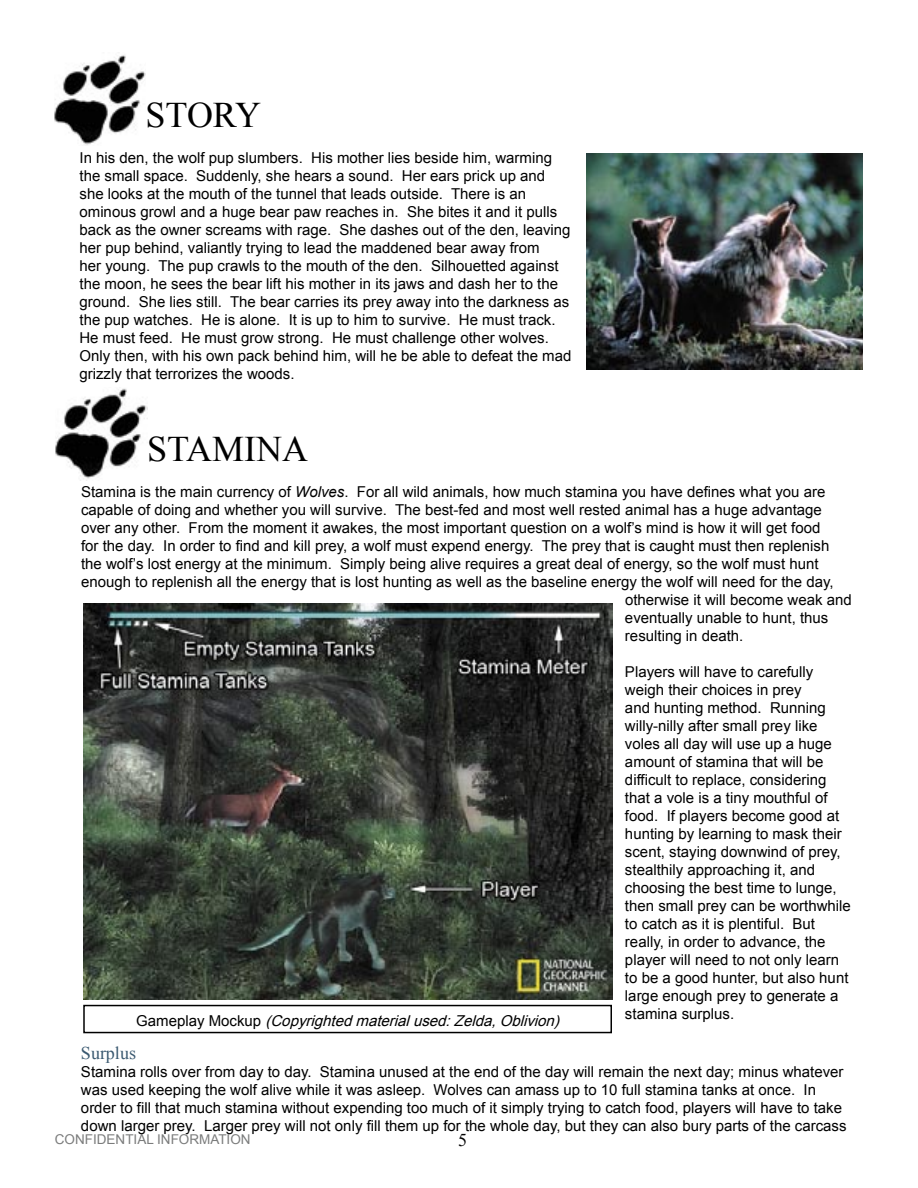
<style>
.page{position:relative;width:918px;height:1188px;background:#fff}
.page>*{position:absolute;margin:0;border:0;box-sizing:border-box;transform-origin:0 0}
.t1{font:36px "Times New Roman";color:#000}
.t2{font:18px "Times New Roman";color:#3a5970}
.t3{font:18px "Times New Roman";color:#000}
.t4{font:15px/18px "Arial";color:#000}
.t5{font:italic 15px "Arial";color:#000}
.t6{font:13.5px "Arial";color:#7b7c7c}
.s1{font-style:italic}
.s2{font-style:normal}
</style>
<div class="page">
<img style="left:54px;top:55px;width:92px;height:90px">
<img style="left:586px;top:153px;width:277px;height:216px">
<img style="left:55px;top:388px;width:92px;height:91px">
<img style="left:83px;top:603px;width:529px;height:397px">
<hr style="left:83px;top:1006px;width:2px;height:27px;background:#000">
<hr style="left:84px;top:1032px;width:527px;height:1px;background:#000">
<hr style="left:610px;top:1006px;width:2px;height:27px;background:#000">
<hr style="left:84px;top:1005px;width:527px;height:1px;background:#000">
<h1 class="t1" style="left:146px;top:91px;width:117px">STORY</h1>
<p class="t4" style="left:80px;top:149px;width:493px">In his den, the wolf pup slumbers. His mother lies beside him, warming the small space. Suddenly, she hears a sound. Her ears prick up and she looks at the mouth of the tunnel that leads outside. There is an ominous growl and a huge bear paw reaches in. She bites it and it pulls back as the owner screams with rage. She dashes out of the den, leaving her pup behind, valiantly trying to lead the maddened bear away from<br>her young. The pup crawls to the mouth of the den. Silhouetted against the moon, he sees the bear lift his mother in its jaws and dash her to the ground. She lies still. The bear carries its prey away into the darkness as the pup watches. He is alone. It is up to him to survive. He must track.<br>He must feed. He must grow strong. He must challenge other wolves.<br>Only then, with his own pack behind him, will he be able to defeat the mad grizzly that terrorizes the woods.</p>
<h1 class="t1" style="left:147px;top:425px;width:163px">STAMINA</h1>
<p class="t4" style="left:81px;top:483px;width:746px">Stamina is the main currency of <span class="s1">Wolves</span>. For all wild animals, how much stamina you have defines what you are</p>
<p class="t4" style="left:81px;top:501px;width:742px">capable of doing and whether you will survive. The best-fed and most well rested animal has a huge advantage</p>
<p class="t4" style="left:81px;top:519px;width:741px">over any other. From the moment it awakes, the most important question on a wolf’s mind is how it will get food</p>
<p class="t4" style="left:81px;top:537px;width:750px">for the day. In order to find and kill prey, a wolf must expend energy. The prey that is caught must then replenish</p>
<p class="t4" style="left:81px;top:555px;width:739px">the wolf’s lost energy at the minimum. Simply being alive requires a great deal of energy, so the wolf must hunt</p>
<p class="t4" style="left:81px;top:573px;width:754px">enough to replenish all the energy that is lost hunting as well as the baseline energy the wolf will need for the day,</p>
<p class="t4" style="left:625px;top:591px;width:228px">otherwise it will become weak and</p>
<p class="t4" style="left:625px;top:609px;width:205px">eventually unable to hunt, thus</p>
<p class="t4" style="left:625px;top:627px;width:120px">resulting in death.</p>
<p class="t4" style="left:625px;top:663px;width:227px">Players will have to carefully weigh their choices in prey<br>and hunting method. Running willy-nilly after small prey like voles all day will use up a huge amount of stamina that will be difficult to replace, considering that a vole is a tiny mouthful of food. If players become good at hunting by learning to mask their scent, staying downwind of prey, stealthily approaching it, and choosing the best time to lunge, then small prey can be worthwhile to catch as it is plentiful. But really, in order to advance, the player will need to not only learn to be a good hunter, but also hunt large enough prey to generate a stamina surplus.</p>
<p class="t2" style="left:81px;top:1040px;width:57px">Surplus</p>
<p class="t4" style="left:81px;top:1062px;width:767px">Stamina rolls over from day to day. Stamina unused at the end of the day will remain the next day; minus whatever was used keeping the wolf alive while it was asleep. Wolves can amass up to 10 full stamina tanks at once. In order to fill that much stamina without expending too much of it simply trying to catch food, players will have to take down larger prey. Larger prey will not only fill them up for the whole day, but they can also bury parts of the carcass</p>
<p class="t5" style="left:136px;top:1011px;width:430px"><span class="s2">G a m e p l a y M o c k u p</span> (Copyrightedmaterialused:Zelda,Oblivion)</p>
<p class="t6" style="left:55px;top:1130px;width:197px">CONFIDENTIAL INFORMATION</p>
<p class="t3" style="left:458px;top:1128px;width:10px">5</p>
</div>
